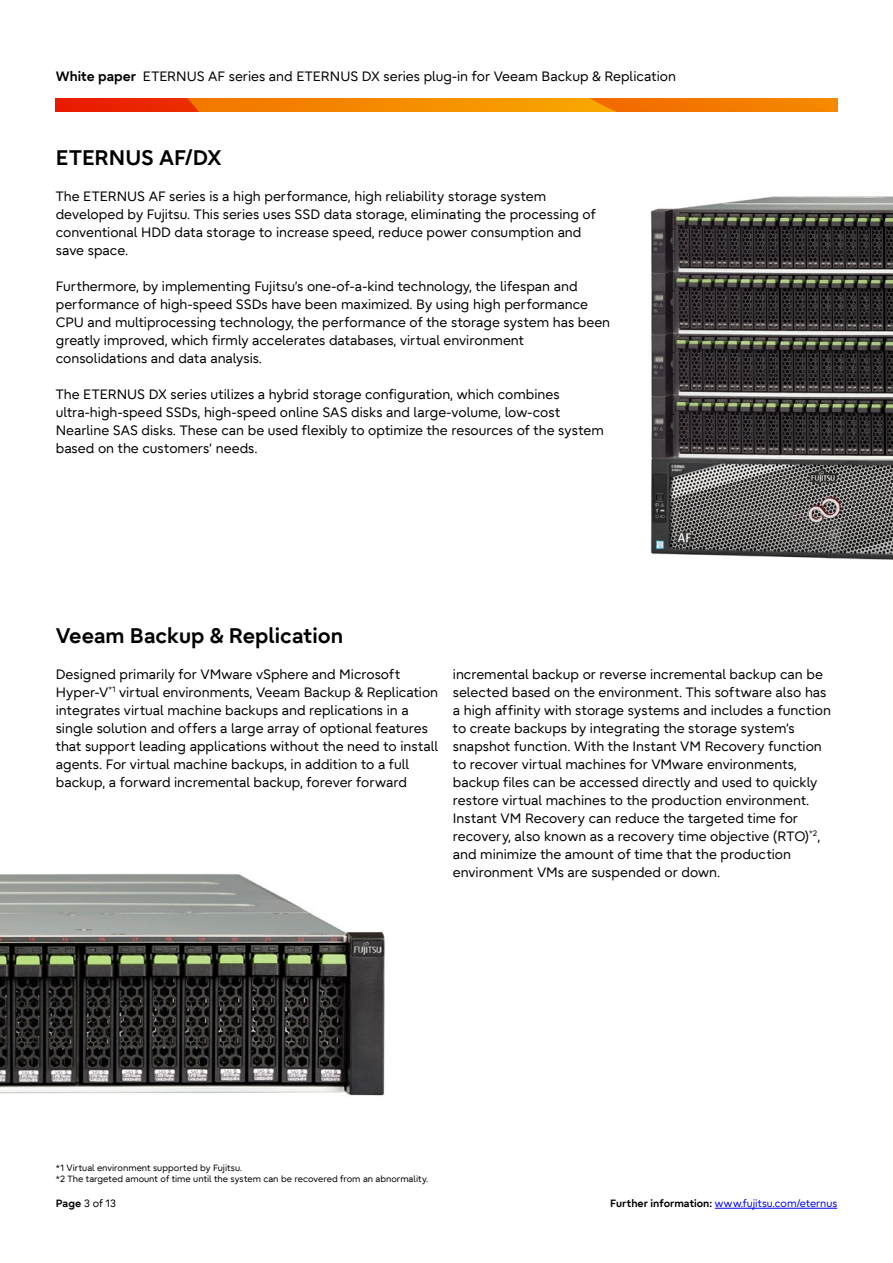
<style>
.page{position:relative;width:893px;height:1263px;background:#fff}
.page>*{position:absolute;margin:0;border:0;box-sizing:border-box;transform-origin:0 0}
.t1{font:700 21px "Fujitsu Infinity Pro";color:#000}
.t2{font:13.5px/18px "Fujitsu Infinity Pro";color:#000}
.t3{font:10.5px "Fujitsu Infinity Pro";color:#00e}
.t4{font:10.5px "Fujitsu Infinity Pro";color:#000}
.t5{font:9px/10.8px "Fujitsu Infinity Pro";color:#000}
.s1{font-weight:700}
.s2{font-weight:700;color:#000}
</style>
<div class="page">
<hr style="left:715px;top:1208px;width:122px;height:1px;background:#00e">
<img style="left:56px;top:99px;width:781px;height:13px">
<img style="left:0;top:874px;width:385px;height:222px">
<img style="left:650px;top:196px;width:243px;height:364px">
<p class="t2" style="left:56px;top:68px;width:622px"><span class="s1">White paper</span> ETERNUS AF series and ETERNUS DX series plug-in for Veeam Backup &amp; Replication</p>
<h1 class="t1" style="left:56px;top:144px;width:167px">ETERNUS AF/DX</h1>
<p class="t2" style="left:56px;top:187px;width:542px">The ETERNUS AF series is a high performance, high reliability storage system developed by Fujitsu. This series uses SSD data storage, eliminating the processing of conventional HDD data storage to increase speed, reduce power consumption and save space.</p>
<p class="t2" style="left:56px;top:277px;width:556px">Furthermore, by implementing Fujitsu’s one-of-a-kind technology, the lifespan and performance of high-speed SSDs have been maximized. By using high performance CPU and multiprocessing technology, the performance of the storage system has been greatly improved, which firmly accelerates databases, virtual environment consolidations and data analysis.</p>
<p class="t2" style="left:56px;top:385px;width:550px">The ETERNUS DX series utilizes a hybrid storage configuration, which combines ultra-high-speed SSDs, high-speed online SAS disks and large-volume, low-cost Nearline SAS disks. These can be used flexibly to optimize the resources of the system based on the customers‘ needs.</p>
<h1 class="t1" style="left:56px;top:622px;width:289px">Veeam Backup &amp; Replication</h1>
<p class="t2" style="left:56px;top:665px;width:384px">Designed primarily for VMware vSphere and Microsoft Hyper-V<sup>*1</sup> virtual environments, Veeam Backup &amp; Replication integrates virtual machine backups and replications in a single solution and offers a large array of optional features that support leading applications without the need to install agents. For virtual machine backups, in addition to a full backup, a forward incremental backup, forever forward</p>
<p class="t2" style="left:453px;top:665px;width:380px">incremental backup or reverse incremental backup can be selected based on the environment. This software also has a high affinity with storage systems and includes a function to create backups by integrating the storage system’s snapshot function. With the Instant VM Recovery function to recover virtual machines for VMware environments, backup files can be accessed directly and used to quickly restore virtual machines to the production environment.<br>Instant VM Recovery can reduce the targeted time for recovery, also known as a recovery time objective (RTO)<sup>*2</sup>, and minimize the amount of time that the production environment VMs are suspended or down.</p>
<p class="t5" style="left:56px;top:1163px;width:374px">*1 Virtual environment supported by Fujitsu.<br>*2 The targeted amount of time until the system can be recovered from an abnormality.</p>
<p class="t4" style="left:56px;top:1197px;width:62px"><span class="s1">Page</span> 3 of 13</p>
<p class="t3" style="left:610px;top:1197px;width:228px"><span class="s2">Further information:</span> www.fujitsu.com/eternus</p>
</div>
